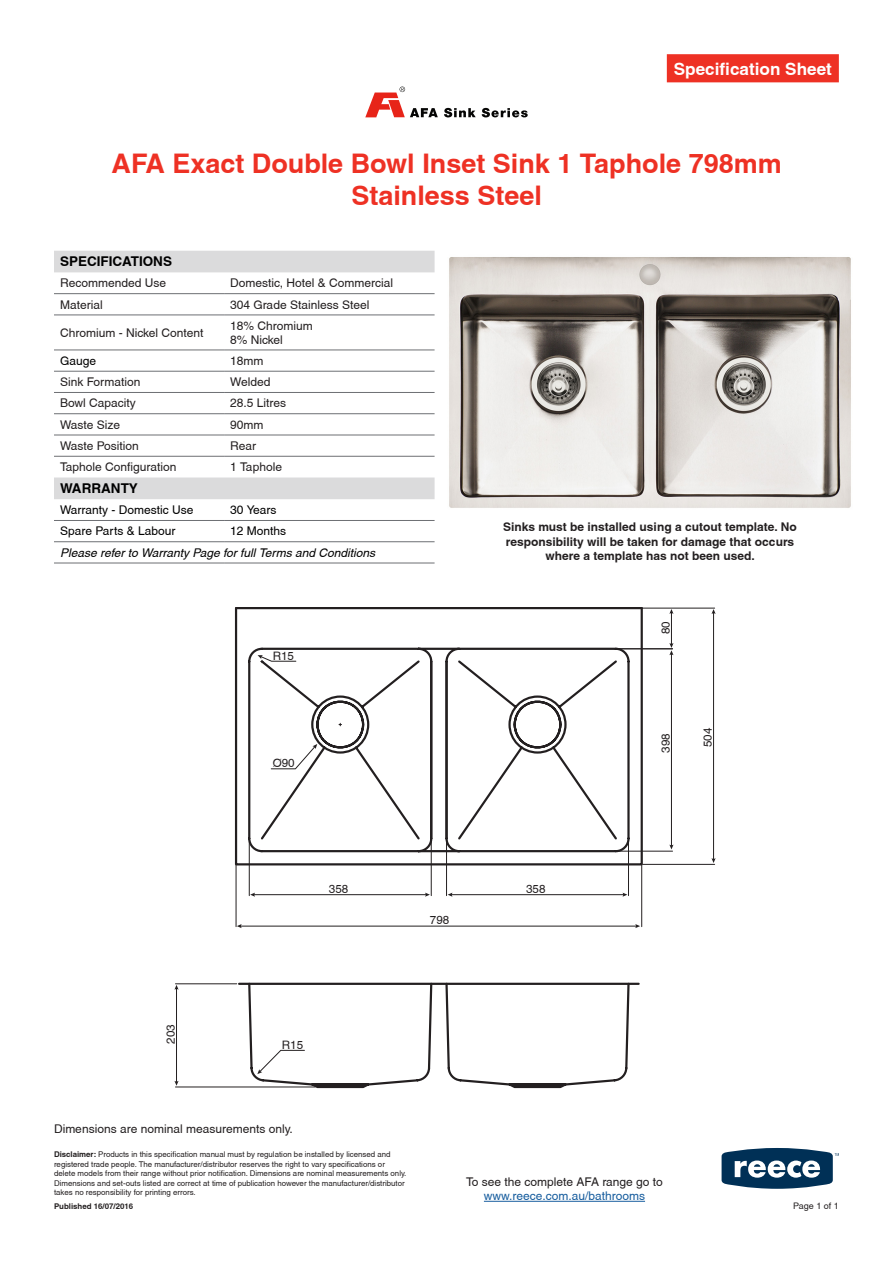
<style>
.page{position:relative;width:893px;height:1263px;background:#fff}
.page>*{position:absolute;margin:0;border:0;box-sizing:border-box;transform-origin:0 0}
.Heading_1{font:700 27px/32.4px "Helvetica";color:#ee3124;text-align:center}
.t1{font:700 17.1px "Helvetica";color:#fff}
.t2{font:700 13.5px "Helvetica";color:#000}
.t3{font:12px/14.4px "Helvetica";color:#231f20;text-align:center}
.t4{font:700 12px/14.4px "Helvetica";color:#231f20;text-align:center}
.t5{font:12px "Helvetica";color:#000}
.t6{font:italic 12px "Helvetica";color:#000}
.t7{font:11.7px "Helvetica";color:#231f20}
.t8{font:9px "Helvetica";color:#231f20}
.t9{font:7.8px/9.4px "Helvetica";color:#231f20}
.t10{font:700 7.8px "Helvetica";color:#231f20}
.s1{font-weight:700}
.s2{color:#175d9e}
</style>
<div class="page">
<hr style="left:484px;top:1201px;width:161px;height:1px;background:#175d9e">
<svg style="left:722px;top:1148px;width:117px;height:41px"></svg>
<div style="left:667px;top:54px;width:172px;height:28px;background:#ee3124"></div>
<img style="left:449px;top:257px;width:402px;height:251px">
<svg style="left:444px;top:108px;width:32px;height:9px"></svg>
<svg style="left:482px;top:108px;width:46px;height:9px"></svg>
<svg style="left:365px;top:87px;width:73px;height:30px"></svg>
<svg style="left:54px;top:251px;width:381px;height:248px"></svg>
<hr style="left:54px;top:293px;width:170px;height:1px;background:#6d6f73">
<hr style="left:224px;top:293px;width:211px;height:1px;background:#6d6f73">
<hr style="left:54px;top:315px;width:170px;height:1px;background:#6d6f73">
<hr style="left:224px;top:315px;width:211px;height:1px;background:#6d6f73">
<hr style="left:54px;top:350px;width:170px;height:1px;background:#6d6f73">
<hr style="left:224px;top:350px;width:211px;height:1px;background:#6d6f73">
<hr style="left:54px;top:371px;width:170px;height:1px;background:#6d6f73">
<hr style="left:224px;top:371px;width:211px;height:1px;background:#6d6f73">
<hr style="left:54px;top:392px;width:170px;height:1px;background:#6d6f73">
<hr style="left:224px;top:392px;width:211px;height:1px;background:#6d6f73">
<hr style="left:54px;top:413px;width:170px;height:1px;background:#6d6f73">
<hr style="left:224px;top:413px;width:211px;height:1px;background:#6d6f73">
<hr style="left:54px;top:435px;width:170px;height:1px;background:#6d6f73">
<hr style="left:224px;top:435px;width:211px;height:1px;background:#6d6f73">
<hr style="left:54px;top:456px;width:170px;height:1px;background:#6d6f73">
<hr style="left:224px;top:456px;width:211px;height:1px;background:#6d6f73">
<hr style="left:54px;top:520px;width:170px;height:1px;background:#6d6f73">
<hr style="left:224px;top:520px;width:211px;height:1px;background:#6d6f73">
<hr style="left:54px;top:541px;width:170px;height:1px;background:#6d6f73">
<hr style="left:224px;top:541px;width:211px;height:1px;background:#6d6f73">
<hr style="left:54px;top:563px;width:170px;height:1px;background:#6d6f73">
<hr style="left:224px;top:563px;width:211px;height:1px;background:#6d6f73">
<hr style="left:643px;top:864px;width:72px;height:1px;background:#231f20">
<hr style="left:641px;top:608px;width:74px;height:1px;background:#231f20">
<hr style="left:617px;top:851px;width:56px;height:1px;background:#231f20">
<svg style="left:234px;top:607px;width:410px;height:482px"></svg>
<svg style="left:257px;top:1050px;width:48px;height:24px"></svg>
<svg style="left:271px;top:744px;width:46px;height:25px"></svg>
<hr style="left:236px;top:607px;width:406px;height:2px;background:#231f20">
<hr style="left:617px;top:648px;width:56px;height:1px;background:#231f20">
<svg style="left:258px;top:655px;width:38px;height:8px"></svg>
<hr style="left:671px;top:612px;width:1px;height:33px;background:#231f20">
<svg style="left:669px;top:609px;width:4px;height:5px"></svg>
<hr style="left:671px;top:654px;width:1px;height:192px;background:#231f20">
<svg style="left:669px;top:643px;width:4px;height:12px"></svg>
<hr style="left:713px;top:612px;width:1px;height:248px;background:#231f20">
<svg style="left:711px;top:609px;width:5px;height:5px"></svg>
<svg style="left:711px;top:858px;width:5px;height:5px"></svg>
<hr style="left:240px;top:926px;width:397px;height:1px;background:#231f20">
<svg style="left:635px;top:924px;width:5px;height:4px"></svg>
<svg style="left:237px;top:924px;width:5px;height:4px"></svg>
<hr style="left:451px;top:894px;width:173px;height:1px;background:#231f20">
<svg style="left:623px;top:893px;width:4px;height:4px"></svg>
<svg style="left:448px;top:893px;width:4px;height:4px"></svg>
<hr style="left:253px;top:894px;width:174px;height:1px;background:#231f20">
<svg style="left:425px;top:893px;width:5px;height:4px"></svg>
<svg style="left:250px;top:893px;width:5px;height:4px"></svg>
<hr style="left:175px;top:983px;width:62px;height:1px;background:#231f20">
<hr style="left:175px;top:1087px;width:140px;height:1px;background:#231f20">
<hr style="left:176px;top:988px;width:1px;height:94px;background:#231f20">
<svg style="left:174px;top:985px;width:5px;height:5px"></svg>
<svg style="left:174px;top:1081px;width:5px;height:5px"></svg>
<p class="t1" style="left:674px;top:59px;width:160px">Specification Sheet</p>
<p class="Heading_1" style="left:112px;top:146px;width:672px">AFA Exact Double Bowl Inset Sink 1 Taphole 798mm<br>Stainless Steel</p>
<p class="t2" style="left:60px;top:253px;width:114px">SPECIFICATIONS</p>
<p class="t3" style="left:60px;top:276px;width:108px">Recommended Use</p>
<p class="t3" style="left:230px;top:276px;width:165px">Domestic, Hotel &amp; Commercial</p>
<p class="t3" style="left:60px;top:297px;width:44px">Material</p>
<p class="t3" style="left:230px;top:297px;width:141px">304 Grade Stainless Steel</p>
<p class="t3" style="left:60px;top:325px;width:145px">Chromium - Nickel Content</p>
<p class="t3" style="left:230px;top:318px;width:84px;text-align:left">18% Chromium<br>8% Nickel</p>
<p class="t5" style="left:60px;top:354px;width:38px">Gauge</p>
<p class="t3" style="left:230px;top:353px;width:35px">18mm</p>
<p class="t3" style="left:60px;top:375px;width:82px">Sink Formation</p>
<p class="t3" style="left:230px;top:375px;width:42px">Welded</p>
<p class="t3" style="left:60px;top:396px;width:77px">Bowl Capacity</p>
<p class="t3" style="left:230px;top:396px;width:58px">28.5 Litres</p>
<p class="t3" style="left:60px;top:417px;width:62px">Waste Size</p>
<p class="t3" style="left:230px;top:417px;width:35px">90mm</p>
<p class="t3" style="left:60px;top:438px;width:80px">Waste Position</p>
<p class="t3" style="left:230px;top:438px;width:28px">Rear</p>
<p class="t3" style="left:60px;top:460px;width:118px">Taphole Configuration</p>
<p class="t3" style="left:230px;top:460px;width:53px">1 Taphole</p>
<p class="t2" style="left:60px;top:480px;width:79px">WARRANTY</p>
<p class="t5" style="left:60px;top:503px;width:135px">Warranty - Domestic Use</p>
<p class="t5" style="left:230px;top:503px;width:48px">30 Years</p>
<p class="t5" style="left:60px;top:524px;width:117px">Spare Parts &amp; Labour</p>
<p class="t5" style="left:230px;top:524px;width:58px">12 Months</p>
<p class="t6" style="left:60px;top:545px;width:317px">Please refer to Warranty Page for full Terms and Conditions</p>
<p class="t7" style="left:273px;top:649px;width:23px">R15</p>
<p class="t7" style="left:273px;top:756px;width:23px">Ø90</p>
<p class="t4" style="left:503px;top:520px;width:295px">Sinks must be installed using a cutout template. No responsibility will be taken for damage that occurs where a template has not been used.</p>
<p class="t7" style="left:659px;top:634px;width:14px;rotate:-90deg">80</p>
<p class="t7" style="left:659px;top:752px;width:21px;rotate:-90deg">398</p>
<p class="t7" style="left:701px;top:747px;width:21px;rotate:-90deg">504</p>
<p class="t7" style="left:164px;top:1044px;width:21px;rotate:-90deg">203</p>
<p class="t7" style="left:329px;top:882px;width:21px">358</p>
<p class="t7" style="left:526px;top:882px;width:21px">358</p>
<p class="t7" style="left:430px;top:913px;width:21px">798</p>
<p class="t7" style="left:282px;top:1038px;width:23px">R15</p>
<p class="t3" style="left:54px;top:1122px;width:240px">Dimensions are nominal measurements only.</p>
<p class="t9" style="left:54px;top:1150px;width:354px"><span class="s1">Disclaimer:</span> Products in this specification manual must by regulation be installed by licensed and registered trade people. The manufacturer/distributor reserves the right to vary specifications or delete models from their range without prior notification. Dimensions are nominal measurements only.<br>Dimensions and set-outs listed are correct at time of publication however the manufacturer/distributor takes no responsibility for printing errors.</p>
<p class="t10" style="left:54px;top:1201px;width:81px">Published 16/07/2016</p>
<p class="t3" style="left:466px;top:1174px;width:198px">To see the complete AFA range go to <span class="s2">www.reece.com.au/bathrooms</span></p>
<p class="t8" style="left:793px;top:1200px;width:47px">Page 1 of 1</p>
</div>
